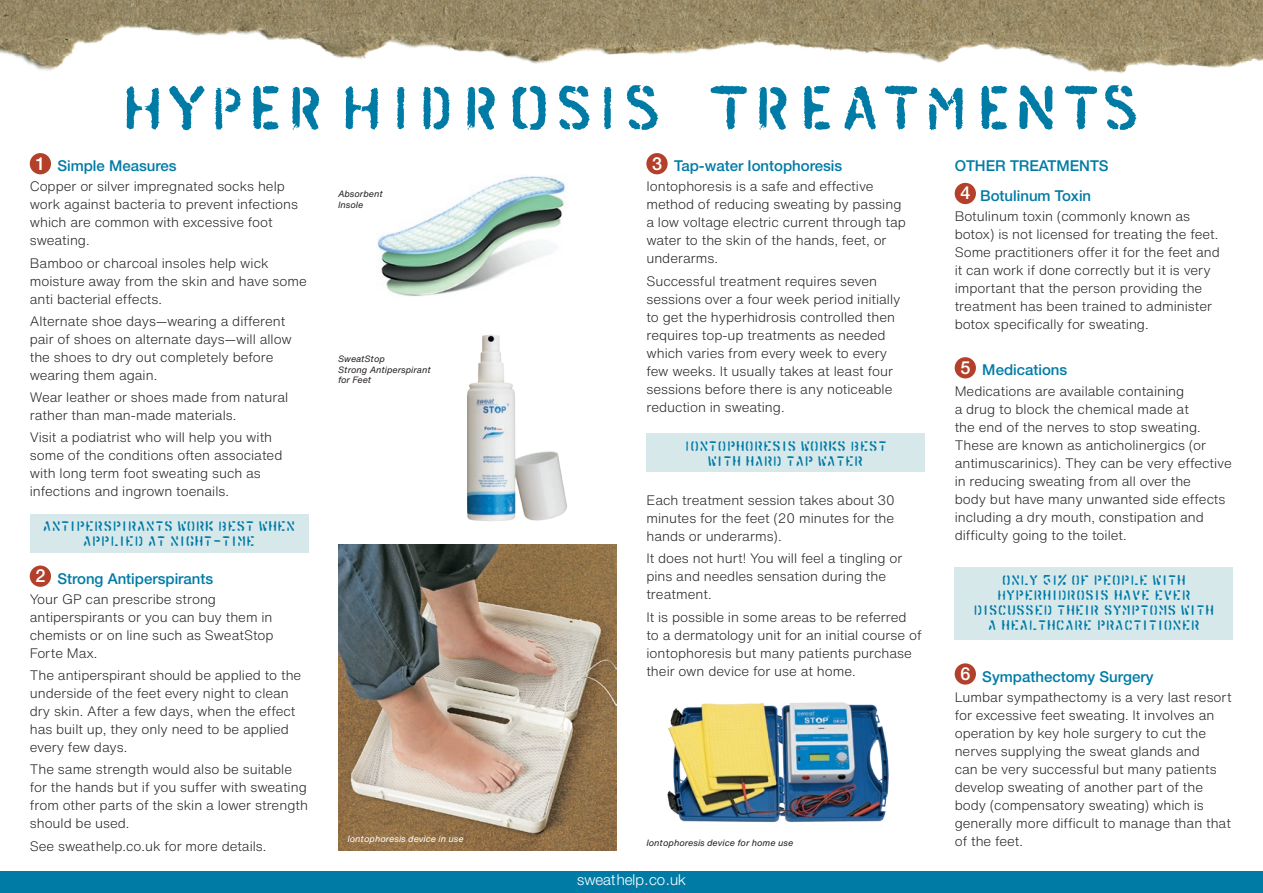
<style>
.page{position:relative;width:1263px;height:893px;background:#fff}
.page>*{position:absolute;margin:0;border:0;box-sizing:border-box;transform-origin:0 0}
.t1{font:500 15px "Helvetica Neue LT Std";color:#007ba6}
.t2{font:300 15px "Helvetica Neue LT Std";color:#fff}
.t3{font:300 13.5px/18px "Helvetica Now Text";color:#231f20}
.t4{font:13.5px/15px "Karton";color:#007ba6;text-align:center;scale:.9 1}
.t5{font:italic 9px/10.5px "Helvetica Now Text";color:#231f20}
.t6{font:italic 9px "Helvetica Now Text";color:#fff}
.s1{font-size:18px;color:#fff}
</style>
<div class="page">
<div style="left:0;top:872px;width:1263px;height:21px;background:#007ba6"></div>
<img style="left:0;top:0;width:1263px;height:73px">
<div style="left:30px;top:514px;width:278px;height:39px;background:#d7e8eb"></div>
<div style="left:646px;top:434px;width:279px;height:38px;background:#d7e8eb"></div>
<div style="left:955px;top:568px;width:278px;height:72px;background:#d7e8eb"></div>
<img style="left:338px;top:544px;width:278px;height:306px">
<img style="left:377px;top:176px;width:188px;height:120px">
<img style="left:467px;top:335px;width:100px;height:186px">
<img style="left:667px;top:702px;width:222px;height:120px">
<div style="left:955px;top:357px;width:21px;height:21px;background:#b2402a;border-radius:50%"></div>
<div style="left:955px;top:663px;width:21px;height:22px;background:#b2402a;border-radius:50%"></div>
<div style="left:30px;top:153px;width:21px;height:21px;background:#b2402a;border-radius:50%"></div>
<div style="left:646px;top:153px;width:22px;height:21px;background:#b2402a;border-radius:50%"></div>
<div style="left:955px;top:183px;width:21px;height:21px;background:#b2402a;border-radius:50%"></div>
<div style="left:30px;top:566px;width:21px;height:21px;background:#b2402a;border-radius:50%"></div>
<svg style="left:126px;top:86px;width:34px;height:43px"></svg>
<svg style="left:169px;top:86px;width:35px;height:44px"></svg>
<svg style="left:215px;top:87px;width:26px;height:43px"></svg>
<svg style="left:253px;top:86px;width:26px;height:44px"></svg>
<svg style="left:292px;top:87px;width:27px;height:43px"></svg>
<svg style="left:345px;top:86px;width:34px;height:43px"></svg>
<svg style="left:423px;top:87px;width:27px;height:43px"></svg>
<svg style="left:467px;top:87px;width:28px;height:43px"></svg>
<svg style="left:512px;top:86px;width:34px;height:44px"></svg>
<svg style="left:559px;top:86px;width:31px;height:44px"></svg>
<svg style="left:603px;top:87px;width:8px;height:42px"></svg>
<svg style="left:397px;top:87px;width:8px;height:42px"></svg>
<svg style="left:710px;top:86px;width:37px;height:44px"></svg>
<svg style="left:759px;top:87px;width:28px;height:43px"></svg>
<svg style="left:803px;top:86px;width:27px;height:44px"></svg>
<svg style="left:844px;top:86px;width:32px;height:44px"></svg>
<svg style="left:885px;top:86px;width:32px;height:44px"></svg>
<svg style="left:929px;top:87px;width:34px;height:43px"></svg>
<svg style="left:981px;top:86px;width:26px;height:44px"></svg>
<svg style="left:1019px;top:85px;width:34px;height:45px"></svg>
<svg style="left:1065px;top:86px;width:32px;height:44px"></svg>
<svg style="left:627px;top:85px;width:31px;height:45px"></svg>
<svg style="left:1105px;top:85px;width:32px;height:45px"></svg>
<p class="t1" style="left:36px;top:157px;width:143px"><span class="s1">1</span> Simple Measures</p>
<p class="t3" style="left:30px;top:177px;width:270px">Copper or silver impregnated socks help work against bacteria to prevent infections which are common with excessive foot sweating.</p>
<p class="t3" style="left:30px;top:253px;width:279px">Bamboo or charcoal insoles help wick moisture away from the skin and have some anti bacterial effects.</p>
<p class="t3" style="left:30px;top:312px;width:263px">Alternate shoe days—wearing a different pair of shoes on alternate days—will allow the shoes to dry out completely before wearing them again.</p>
<p class="t3" style="left:30px;top:388px;width:260px">Wear leather or shoes made from natural rather than man-made materials.</p>
<p class="t3" style="left:30px;top:428px;width:254px">Visit a podiatrist who will help you with some of the conditions often associated with long term foot sweating such as infections and ingrown toenails.</p>
<p class="t4" style="left:43px;top:519px;width:282px">ANTIPERSPIRANTS WORK BEST WHEN<br>APPLIED AT NIGHT-TIME</p>
<p class="t1" style="left:36px;top:569px;width:179px"><span class="s1">2</span> Strong Antiperspirants</p>
<p class="t3" style="left:30px;top:590px;width:245px">Your GP can prescribe strong antiperspirants or you can buy them in chemists or on line such as SweatStop<br>Forte Max.</p>
<p class="t3" style="left:30px;top:666px;width:273px">The antiperspirant should be applied to the underside of the feet every night to clean dry skin. After a few days, when the effect has built up, they only need to be applied every few days.</p>
<p class="t3" style="left:30px;top:760px;width:280px">The same strength would also be suitable for the hands but if you suffer with sweating from other parts of the skin a lower strength should be used.</p>
<p class="t3" style="left:30px;top:836px;width:238px">See sweathelp.co.uk for more details.</p>
<p class="t5" style="left:338px;top:188px;width:46px">Absorbent<br>Insole</p>
<p class="t5" style="left:338px;top:353px;width:94px">SweatStop<br>Strong Antiperspirant for Feet</p>
<p class="t6" style="left:347px;top:832px;width:118px">Iontophoresis device in use</p>
<p class="t1" style="left:652px;top:157px;width:192px"><span class="s1">3</span> Tap-water Iontophoresis</p>
<p class="t3" style="left:646px;top:177px;width:261px">Iontophoresis is a safe and effective method of reducing sweating by passing a low voltage electric current through tap water to the skin of the hands, feet, or underarms.</p>
<p class="t3" style="left:646px;top:271px;width:256px">Successful treatment requires seven sessions over a four week period initially to get the hyperhidrosis controlled then requires top-up treatments as needed which varies from every week to every few weeks. It usually takes at least four sessions before there is any noticeable reduction in sweating.</p>
<p class="t4" style="left:684px;top:438px;width:227px">IONTOPHORESIS WORKS BEST<br>WITH HARD TAP WATER</p>
<p class="t3" style="left:646px;top:491px;width:250px;text-align:justify">Each treatment session takes about 30 minutes for the feet (20 minutes for the hands or underarms).</p>
<p class="t3" style="left:646px;top:549px;width:257px">It does not hurt! You will feel a tingling or pins and needles sensation during the treatment.</p>
<p class="t3" style="left:646px;top:607px;width:277px">It is possible in some areas to be referred to a dermatology unit for an initial course of iontophoresis but many patients purchase their own device for use at home.</p>
<p class="t5" style="left:646px;top:837px;width:148px">Iontophoresis device for home use</p>
<p class="t2" style="left:577px;top:871px;width:110px">sweathelp.co.uk</p>
<p class="t1" style="left:955px;top:157px;width:155px">OTHER TREATMENTS</p>
<p class="t1" style="left:960px;top:187px;width:132px"><span class="s1">4</span> Botulinum Toxin</p>
<p class="t3" style="left:955px;top:207px;width:267px">Botulinum toxin (commonly known as botox) is not licensed for treating the feet.<br>Some practitioners offer it for the feet and it can work if done correctly but it is very important that the person providing the treatment has been trained to administer botox specifically for sweating.</p>
<p class="t1" style="left:960px;top:361px;width:108px"><span class="s1">5</span> Medications</p>
<p class="t3" style="left:955px;top:381px;width:279px">Medications are available containing<br>a drug to block the chemical made at<br>the end of the nerves to stop sweating.<br>These are known as anticholinergics (or antimuscarinics). They can be very effective in reducing sweating from all over the<br>body but have many unwanted side effects including a dry mouth, constipation and difficulty going to the toilet.</p>
<p class="t4" style="left:974px;top:572px;width:269px">ONLY 51% OF PEOPLE WITH<br>HYPERHIDROSIS HAVE EVER<br>DISCUSSED THEIR SYMPTOMS WITH<br>A HEALTHCARE PRACTITIONER</p>
<p class="t1" style="left:960px;top:667px;width:194px"><span class="s1">6</span> Sympathectomy Surgery</p>
<p class="t3" style="left:955px;top:687px;width:278px">Lumbar sympathectomy is a very last resort for excessive feet sweating. It involves an operation by key hole surgery to cut the nerves supplying the sweat glands and<br>can be very successful but many patients develop sweating of another part of the body (compensatory sweating) which is generally more difficult to manage than that of the feet.</p>
</div>
